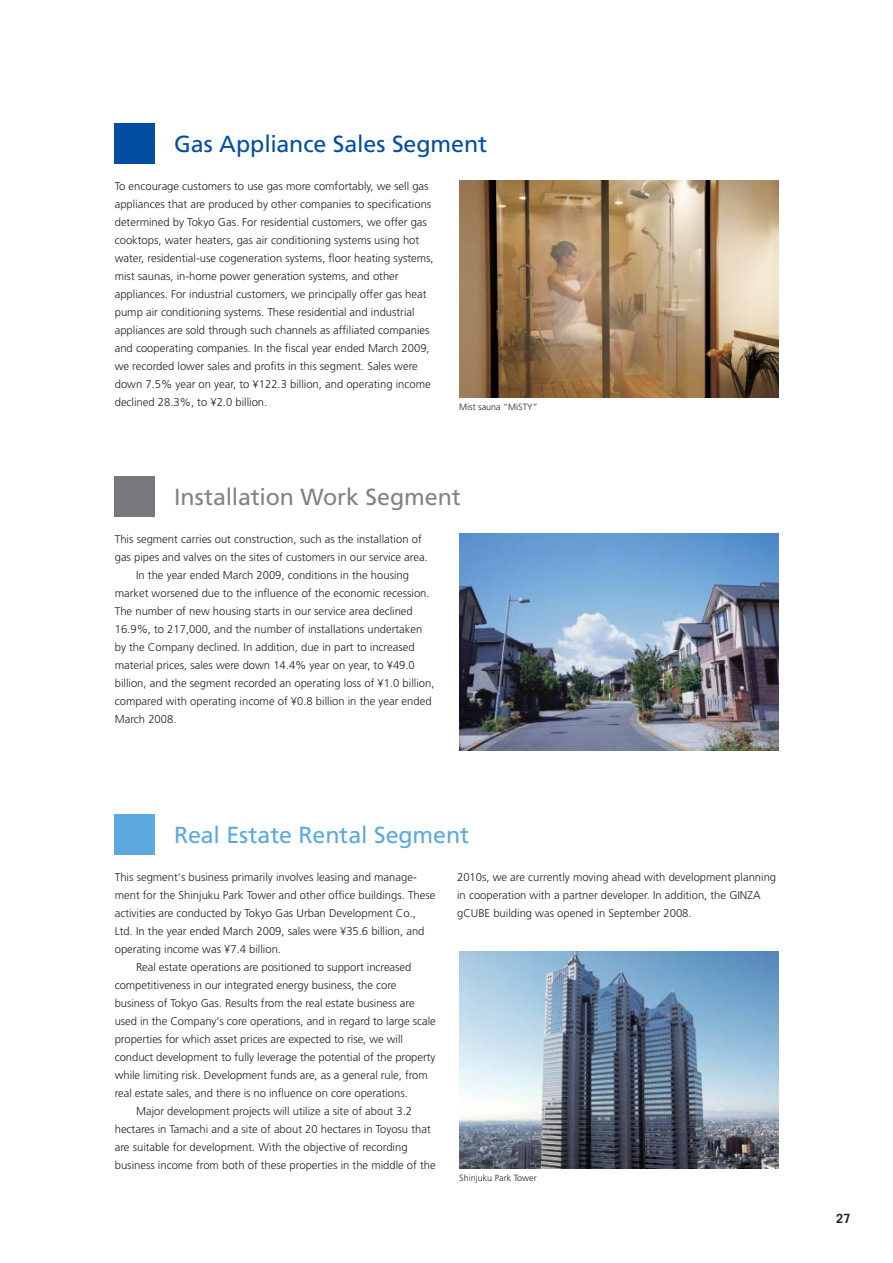
<style>
.page{position:relative;width:893px;height:1263px;background:#fff}
.page>*{position:absolute;margin:0;border:0;box-sizing:border-box;transform-origin:0 0}
.t1{font:23.25px "Frutiger";letter-spacing:-.005em;color:#034ea2}
.t2{font:23.25px "Frutiger";color:#808285}
.t3{font:23.25px "Frutiger";letter-spacing:-.005em;color:#5da9dd}
.t4{font:700 12.75px "Trade Gothic";color:#231f20}
.t5{font:300 11.25px/18px "Frutiger";color:#231f20}
.t6{font:300 9px "Frutiger";color:#231f20}
</style>
<div class="page">
<img style="left:459px;top:181px;width:319px;height:217px">
<div style="left:115px;top:123px;width:40px;height:41px;background:#034ea2"></div>
<img style="left:459px;top:534px;width:319px;height:217px">
<div style="left:115px;top:476px;width:40px;height:41px;background:#77787b"></div>
<img style="left:459px;top:952px;width:319px;height:217px">
<div style="left:115px;top:814px;width:40px;height:41px;background:#5da9dd"></div>
<h1 class="t1" style="left:174px;top:135px;width:314px">Gas Appliance Sales Segment</h1>
<p class="t5" style="left:115px;top:178px;width:320px">To encourage customers to use gas more comfortably, we sell gas appliances that are produced by other companies to specifications determined by Tokyo Gas. For residential customers, we offer gas cooktops, water heaters, gas air conditioning systems using hot water, residential-use cogeneration systems, floor heating systems, mist saunas, in-home power generation systems, and other appliances. For industrial customers, we principally offer gas heat pump air conditioning systems. These residential and industrial appliances are sold through such channels as affiliated companies and cooperating companies. In the fiscal year ended March 2009, we recorded lower sales and profits in this segment. Sales were down 7.5% year on year, to ¥122.3 billion, and operating income declined 28.3%, to ¥2.0 billion.</p>
<p class="t6" style="left:459px;top:403px;width:80px">Mist sauna “MiSTY”</p>
<h1 class="t2" style="left:174px;top:487px;width:288px">Installation Work Segment</h1>
<p class="t5" style="left:115px;top:531px;width:308px">This segment carries out construction, such as the installation of</p>
<p class="t5" style="left:115px;top:549px;width:314px">gas pipes and valves on the sites of customers in our service area.</p>
<p class="t5" style="left:136px;top:567px;width:275px">In the year ended March 2009, conditions in the housing</p>
<p class="t5" style="left:115px;top:585px;width:316px">market worsened due to the influence of the economic recession.</p>
<p class="t5" style="left:115px;top:603px;width:299px">The number of new housing starts in our service area declined</p>
<p class="t5" style="left:115px;top:621px;width:309px">16.9%, to 217,000, and the number of installations undertaken</p>
<p class="t5" style="left:115px;top:639px;width:301px">by the Company declined. In addition, due in part to increased</p>
<p class="t5" style="left:115px;top:657px;width:302px">material prices, sales were down 14.4% year on year, to ¥49.0</p>
<p class="t5" style="left:115px;top:675px;width:321px">billion, and the segment recorded an operating loss of ¥1.0 billion,</p>
<p class="t5" style="left:115px;top:693px;width:318px">compared with operating income of ¥0.8 billion in the year ended</p>
<p class="t5" style="left:115px;top:711px;width:63px">March 2008.</p>
<h1 class="t3" style="left:174px;top:826px;width:296px">Real Estate Rental Segment</h1>
<p class="t5" style="left:115px;top:869px;width:303px">This segment‘s business primarily involves leasing and manage-</p>
<p class="t5" style="left:115px;top:887px;width:322px">ment for the Shinjuku Park Tower and other office buildings. These</p>
<p class="t5" style="left:115px;top:905px;width:303px">activities are conducted by Tokyo Gas Urban Development Co.,</p>
<p class="t5" style="left:115px;top:923px;width:311px">Ltd. In the year ended March 2009, sales were ¥35.6 billion, and</p>
<p class="t5" style="left:115px;top:941px;width:168px">operating income was ¥7.4 billion.</p>
<p class="t5" style="left:136px;top:959px;width:277px">Real estate operations are positioned to support increased</p>
<p class="t5" style="left:115px;top:977px;width:283px">competitiveness in our integrated energy business, the core</p>
<p class="t5" style="left:115px;top:995px;width:301px">business of Tokyo Gas. Results from the real estate business are</p>
<p class="t5" style="left:115px;top:1013px;width:322px">used in the Company‘s core operations, and in regard to large scale</p>
<p class="t5" style="left:115px;top:1031px;width:290px">properties for which asset prices are expected to rise, we will</p>
<p class="t5" style="left:115px;top:1049px;width:322px">conduct development to fully leverage the potential of the property</p>
<p class="t5" style="left:115px;top:1067px;width:314px">while limiting risk. Development funds are, as a general rule, from</p>
<p class="t5" style="left:115px;top:1085px;width:294px">real estate sales, and there is no influence on core operations.</p>
<p class="t5" style="left:136px;top:1103px;width:278px">Major development projects will utilize a site of about 3.2</p>
<p class="t5" style="left:115px;top:1121px;width:317px">hectares in Tamachi and a site of about 20 hectares in Toyosu that</p>
<p class="t5" style="left:115px;top:1139px;width:294px">are suitable for development. With the objective of recording</p>
<p class="t5" style="left:115px;top:1157px;width:322px">business income from both of these properties in the middle of the</p>
<p class="t5" style="left:457px;top:869px;width:321px">2010s, we are currently moving ahead with development planning in cooperation with a partner developer. In addition, the GINZA gCUBE building was opened in September 2008.</p>
<p class="t6" style="left:459px;top:1174px;width:79px">Shinjuku Park Tower</p>
<p class="t4" style="left:836px;top:1214px;width:16px">27</p>
</div>
